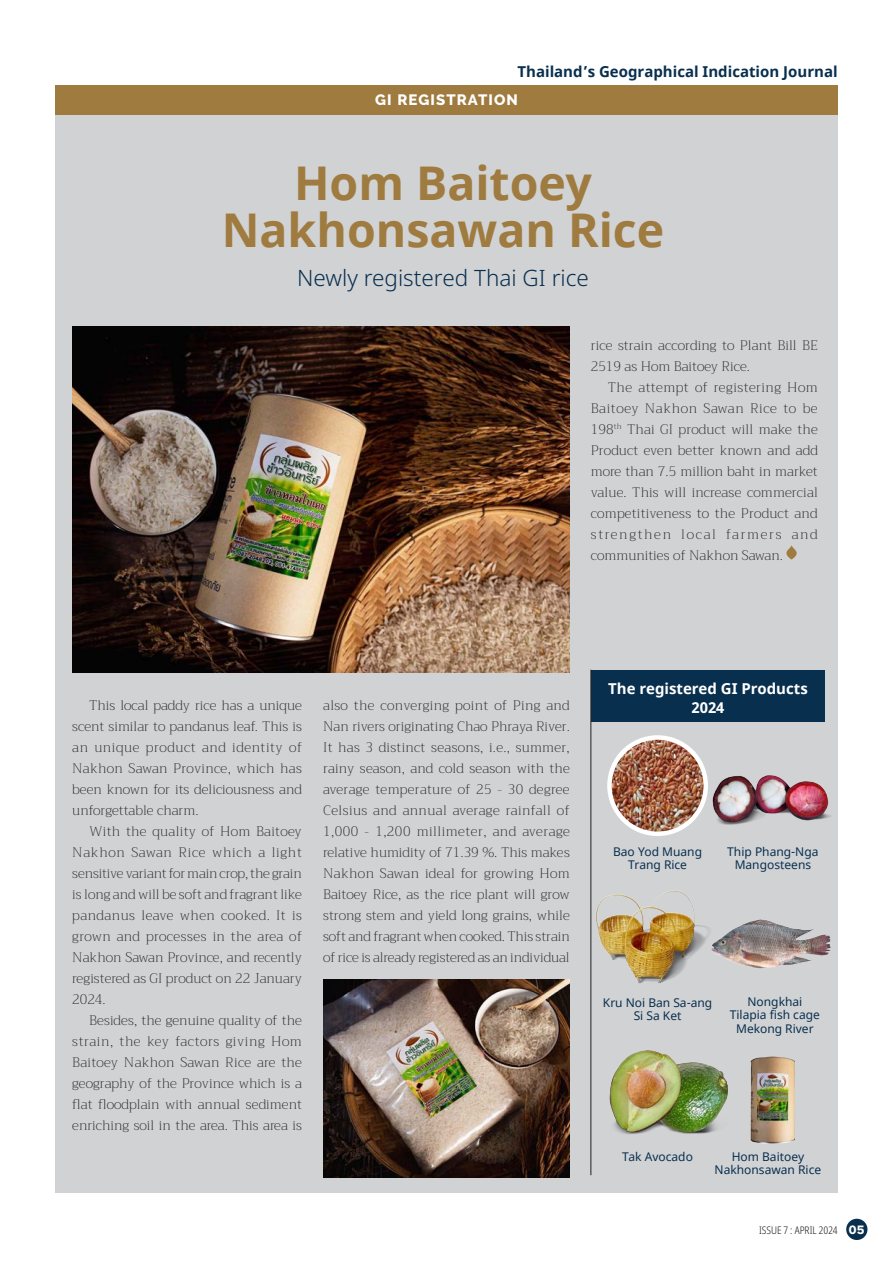
<style>
.page{position:relative;width:893px;height:1263px;background:#fff}
.page>*{position:absolute;margin:0;border:0;box-sizing:border-box;transform-origin:0 0}
.t1{font:700 46.5px/46.5px "Noto Sans";color:#9f7b3f;text-align:center}
.t2{font:300 22.5px "Noto Sans";color:#092f4f}
.body{font:700 15px "Noto Sans";color:#092f4f}
.t3{font:700 15px "Noto Sans";color:#fff}
.t4{font:800 15px "Raleway";letter-spacing:.075em;color:#fff}
.Intro_Text{font:200 13.5px/21px "Trirong";color:#231f20;text-align:justify}
.t5{font:12px/13.5px "Noto Sans";color:#092f4f;text-align:center}
.t6{font:300 condensed 10.5px "Noto Sans";color:#231f20}
.s1{font-family:"District Pro";font-weight:700;font-stretch:normal;font-size:12px;color:#fff}
</style>
<div class="page">
<div style="left:846px;top:1219px;width:21px;height:21px;background:#092f4f;border-radius:50%"></div>
<div style="left:55px;top:85px;width:783px;height:1107px;background:#d1d2d4"></div>
<div style="left:55px;top:85px;width:783px;height:30px;background:#9f7b3f"></div>
<div style="left:591px;top:670px;width:234px;height:51px;background:#092f4f"></div>
<hr style="left:591px;top:670px;width:1px;height:505px;background:#231f20">
<svg style="left:786px;top:545px;width:11px;height:14px"></svg>
<img style="left:609px;top:737px;width:97px;height:97px;border-radius:48px">
<div style="left:607px;top:735px;width:101px;height:101px;border:4px solid #fff;border-radius:50%"></div>
<img style="left:323px;top:979px;width:247px;height:198px">
<img style="left:72px;top:326px;width:498px;height:346px">
<img style="left:755px;top:1056px;width:40px;height:88px">
<img style="left:689px;top:759px;width:142px;height:66px">
<img style="left:548px;top:863px;width:153px;height:160px">
<img style="left:580px;top:1021px;width:175px;height:148px">
<img style="left:701px;top:919px;width:130px;height:50px">
<p class="body" style="left:517px;top:61px;width:322px">Thailand’s Geographical Indication Journal</p>
<p class="t4" style="left:375px;top:91px;width:144px">GI REGISTRATION</p>
<p class="t1" style="left:222px;top:161px;width:444px">Hom Baitoey<br>Nakhonsawan Rice</p>
<p class="t2" style="left:297px;top:262px;width:293px">Newly registered Thai GI rice</p>
<p class="Intro_Text" style="left:591px;top:335px;width:229px">rice strain according to Plant Bill BE<br>2519 as Hom Baitoey Rice.</p>
<p class="Intro_Text" style="left:591px;top:377px;width:229px;text-indent:17px">The attempt of registering Hom Baitoey Nakhon Sawan Rice to be 198<sup>th</sup> Thai GI product will make the Product even better known and add more than 7.5 million baht in market value. This will increase commercial competitiveness to the Product and strengthen local farmers and communities of Nakhon Sawan.</p>
<p class="t3" style="left:608px;top:678px;width:201px">The registered GI Products</p>
<p class="Intro_Text" style="left:89px;top:695px;width:214px">This local paddy rice has a unique</p>
<p class="t3" style="left:691px;top:697px;width:35px">2024</p>
<p class="Intro_Text" style="left:72px;top:716px;width:231px">scent similar to pandanus leaf. This is an unique product and identity of Nakhon Sawan Province, which has been known for its deliciousness and unforgettable charm.</p>
<p class="Intro_Text" style="left:72px;top:821px;width:231px;text-indent:17px">With the quality of Hom Baitoey Nakhon Sawan Rice which a light sensitive variant for main crop, the grain is long and will be soft and fragrant like pandanus leave when cooked. It is grown and processes in the area of Nakhon Sawan Province, and recently registered as GI product on 22 January 2024.</p>
<p class="Intro_Text" style="left:72px;top:1010px;width:231px;text-indent:17px">Besides, the genuine quality of the strain, the key factors giving Hom Baitoey Nakhon Sawan Rice are the geography of the Province which is a flat floodplain with annual sediment enriching soil in the area. This area is</p>
<p class="Intro_Text" style="left:323px;top:695px;width:248px">also the converging point of Ping and Nan rivers originating Chao Phraya River.<br>It has 3 distinct seasons, i.e., summer, rainy season, and cold season with the average temperature of 25 - 30 degree Celsius and annual average rainfall of 1,000 - 1,200 millimeter, and average relative humidity of 71.39 %. This makes Nakhon Sawan ideal for growing Hom Baitoey Rice, as the rice plant will grow strong stem and yield long grains, while soft and fragrant when cooked. This strain of rice is already registered as an individual</p>
<p class="t5" style="left:613px;top:845px;width:90px">Bao Yod Muang<br>Trang Rice</p>
<p class="t5" style="left:727px;top:845px;width:93px">Thip Phang-Nga<br>Mangosteens</p>
<p class="t5" style="left:747px;top:995px;width:56px">Nongkhai</p>
<p class="t5" style="left:730px;top:1008px;width:92px">Tilapia fish cage<br>Mekong River</p>
<p class="t5" style="left:603px;top:996px;width:111px">Kru Noi Ban Sa-ang<br>Si Sa Ket</p>
<p class="t5" style="left:622px;top:1150px;width:72px">Tak Avocado</p>
<p class="t5" style="left:715px;top:1150px;width:108px">Hom Baitoey<br>Nakhonsawan Rice</p>
<p class="t6" style="left:759px;top:1222px;width:107px">ISSUE 7 : APRIL 2024 <span class="s1">05</span></p>
</div>
